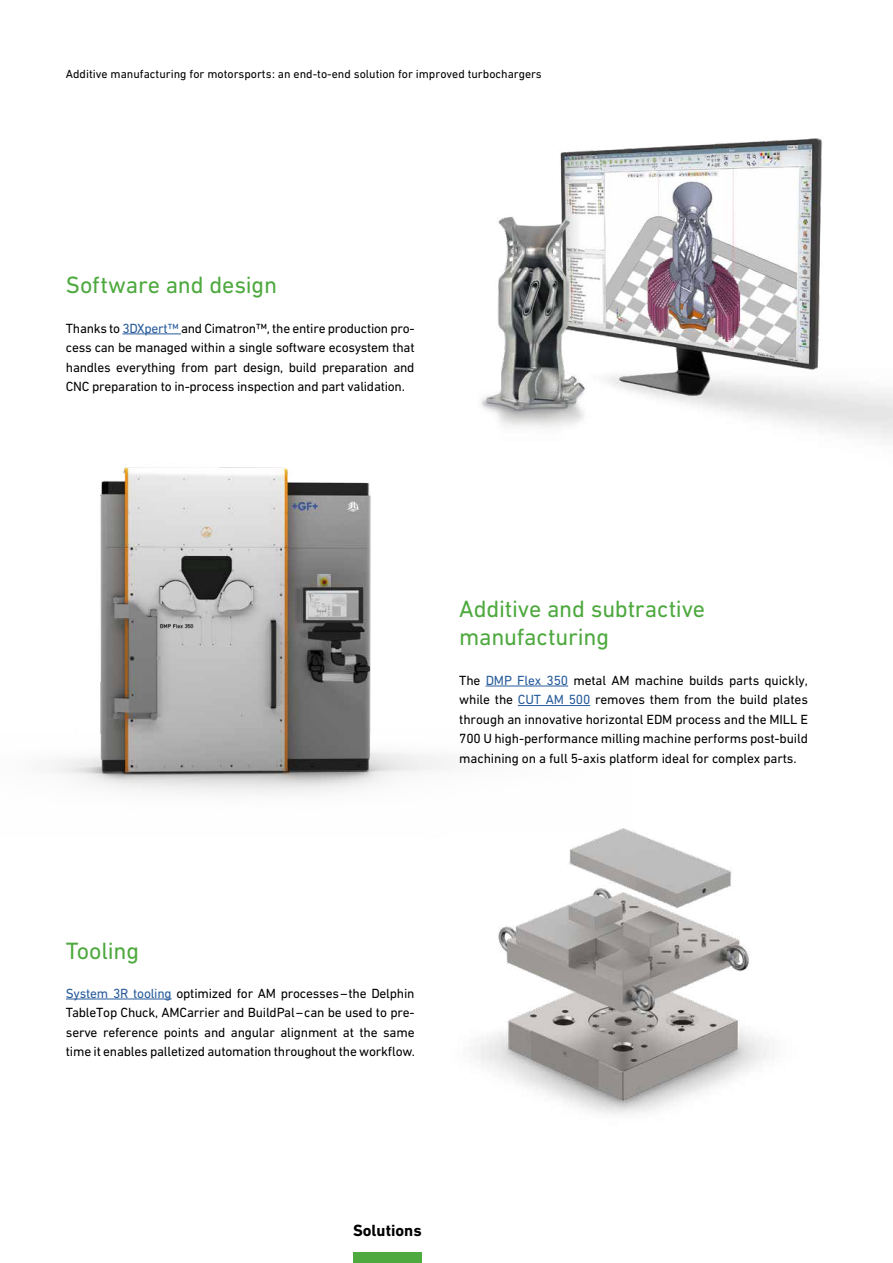
<style>
.page{position:relative;width:893px;height:1263px;background:#fff}
.page>*{position:absolute;margin:0;border:0;box-sizing:border-box;transform-origin:0 0}
.t1{font:24px/28.5px "DIN Next W1 G";letter-spacing:-.01em;color:#4ea93f}
.t2{font:700 16.5px "DIN Next W1 G";color:#000}
.t3{font:13.5px/19.5px "DIN Next W1 G";letter-spacing:-.015em;color:#000;text-align:justify}
.t4{font:12px "DIN Next W1 G";color:#000}
.s1{color:#275b9b}
</style>
<div class="page">
<img style="left:474px;top:831px;width:295px;height:284px">
<img style="left:481px;top:138px;width:412px;height:302px">
<img style="left:49px;top:411px;width:583px;height:436px">
<hr style="left:122px;top:334px;width:59px;height:1px;background:#275b9b">
<hr style="left:486px;top:686px;width:82px;height:1px;background:#275b9b">
<hr style="left:518px;top:705px;width:72px;height:1px;background:#275b9b">
<hr style="left:66px;top:999px;width:106px;height:1px;background:#275b9b">
<div style="left:353px;top:1253px;width:69px;height:10px;background:#4ea93f"></div>
<p class="t4" style="left:66px;top:67px;width:477px">Additive manufacturing for motorsports: an end-to-end solution for improved turbochargers</p>
<h1 class="t1" style="left:66px;top:270px;width:213px">Software and design</h1>
<p class="t3" style="left:66px;top:318px;width:350px">Thanks to <span class="s1">3DXpert™</span> and Cimatron™, the entire production pro&shy;cess can be managed within a single software ecosystem that handles everything from part design, build preparation and CNC preparation to in-process inspection and part validation.</p>
<h1 class="t1" style="left:459px;top:594px;width:247px">Additive and subtractive manufacturing</h1>
<p class="t3" style="left:459px;top:670px;width:350px">The <span class="s1">DMP Flex 350</span> metal AM machine builds parts quickly, while the <span class="s1">CUT AM 500</span> removes them from the build plates through an innovative horizontal EDM process and the MILL E 700 U high-performance milling machine performs post-build machining on a full 5-axis platform ideal for complex parts.</p>
<h1 class="t1" style="left:66px;top:936px;width:75px">Tooling</h1>
<p class="t3" style="left:66px;top:983px;width:350px"><span class="s1">System 3R tooling</span> optimized for AM processes–the Delphin TableTop Chuck, AMCarrier and BuildPal–can be used to pre&shy;serve reference points and angular alignment at the same time it enables palletized automation throughout the workflow.</p>
<p class="t2" style="left:353px;top:1221px;width:70px">Solutions</p>
</div>
